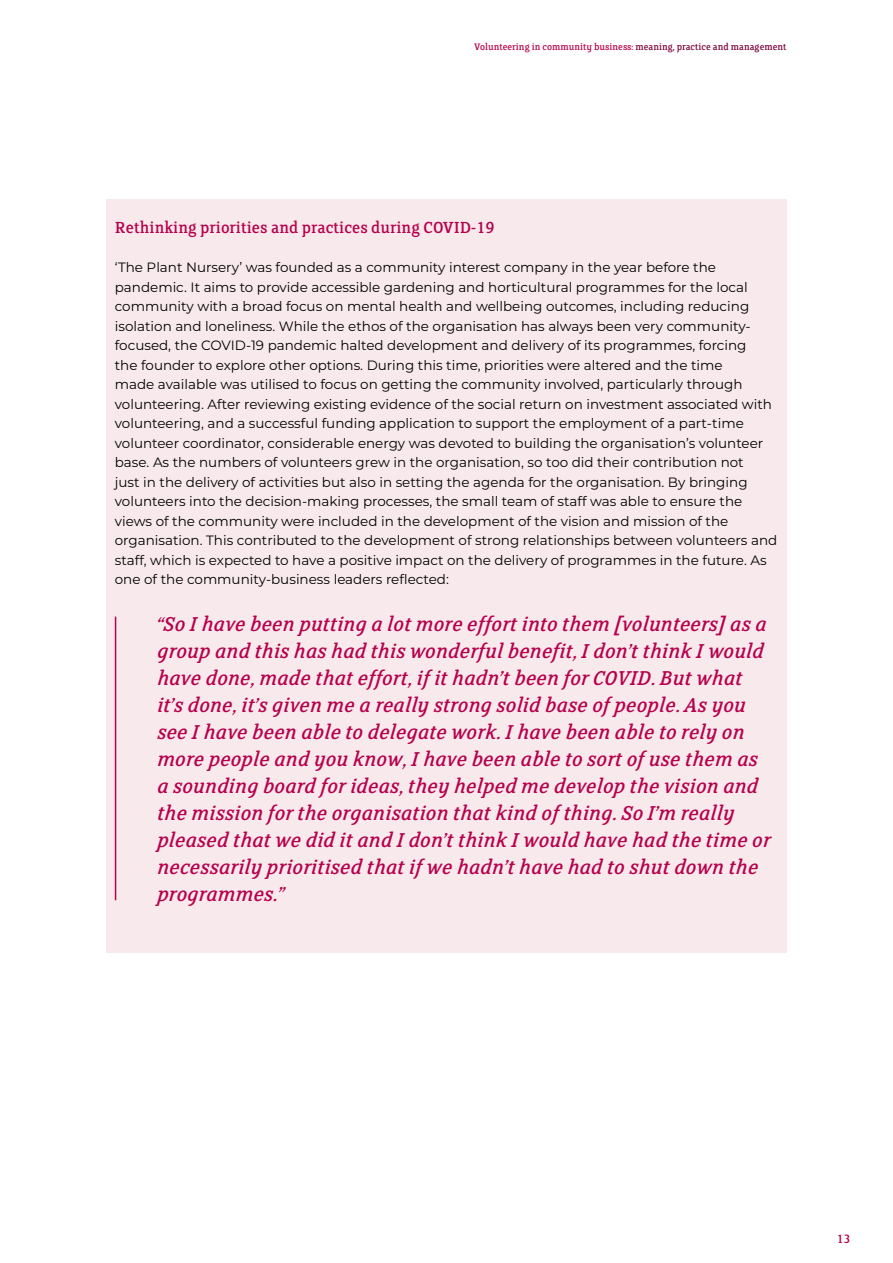
<style>
.page{position:relative;width:893px;height:1263px;background:#fff}
.page>*{position:absolute;margin:0;border:0;box-sizing:border-box;transform-origin:0 0}
.t1{font:italic 22.5px/27px "FS Clerkenwell";color:#b6014c}
.t2{font:18px "FS Clerkenwell";color:#b6014c}
.t3{font:13.5px/19.5px "Montserrat";color:#000}
.t4{font:13.5px "FS Clerkenwell";color:#b6014c}
.t5{font:10.5px "FS Clerkenwell";color:#b6014c}
.s1{color:#7a003a}
</style>
<div class="page">
<div style="left:106px;top:199px;width:681px;height:753px;background:#f8e9ec"></div>
<hr style="left:115px;top:617px;width:1px;height:283px;background:#b6014c">
<p class="t5" style="left:474px;top:42px;width:314px">Volunteering in community business: <span class="s1">meaning, practice and management</span></p>
<h2 class="t2" style="left:115px;top:219px;width:381px">Rethinking priorities and practices during COVID-19</h2>
<p class="t3" style="left:115px;top:257px;width:664px">‘The Plant Nursery’ was founded as a community interest company in the year before the pandemic. It aims to provide accessible gardening and horticultural programmes for the local community with a broad focus on mental health and wellbeing outcomes, including reducing isolation and loneliness. While the ethos of the organisation has always been very community&shy;focused, the COVID-19 pandemic halted development and delivery of its programmes, forcing<br>the founder to explore other options. During this time, priorities were altered and the time<br>made available was utilised to focus on getting the community involved, particularly through volunteering. After reviewing existing evidence of the social return on investment associated with volunteering, and a successful funding application to support the employment of a part-time volunteer coordinator, considerable energy was devoted to building the organisation’s volunteer base. As the numbers of volunteers grew in the organisation, so too did their contribution not<br>just in the delivery of activities but also in setting the agenda for the organisation. By bringing volunteers into the decision-making processes, the small team of staff was able to ensure the views of the community were included in the development of the vision and mission of the organisation. This contributed to the development of strong relationships between volunteers and staff, which is expected to have a positive impact on the delivery of programmes in the future. As one of the community-business leaders reflected:</p>
<p class="t1" style="left:157px;top:611px;width:615px">“So I have been putting a lot more effort into them [volunteers] as a group and this has had this wonderful benefit, I don’t think I would have done, made that effort, if it hadn’t been for COVID. But what it’s done, it’s given me a really strong solid base of people. As you see I have been able to delegate work. I have been able to rely on more people and you know, I have been able to sort of use them as a sounding board for ideas, they helped me develop the vision and the mission for the organisation that kind of thing. So I’m really pleased that we did it and I don’t think I would have had the time or necessarily prioritised that if we hadn’t have had to shut down the programmes.”</p>
<p class="t4" style="left:837px;top:1232px;width:15px">13</p>
</div>
